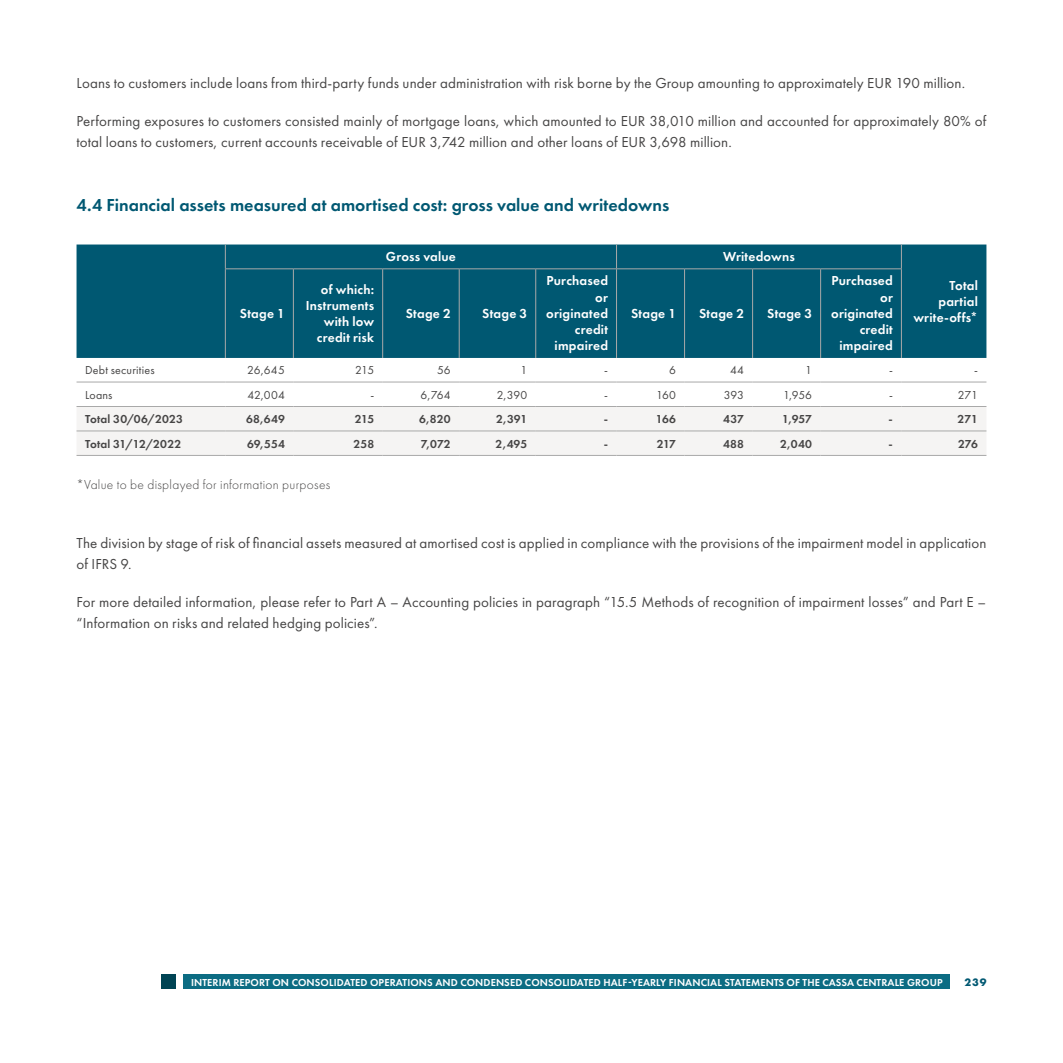
<style>
.page{position:relative;width:1063px;height:1063px;background:#fff}
.page>*{position:absolute;margin:0;border:0;box-sizing:border-box;transform-origin:0 0}
.t1{font:600 18px "Futura PT";color:#005872}
.t2{font:15px/21px "Futura PT";letter-spacing:.005em;color:#464545}
.t3{font:600 13.5px/16.2px "Futura PT";letter-spacing:.015em;color:#fff;text-align:right}
.t4{font:300 13.5px "Futura PT";letter-spacing:.025em;color:#464545}
.t5{font:600 12px "Futura PT";letter-spacing:.01em;color:#464545}
.t6{font:12px "Futura PT";letter-spacing:.015em;color:#464545}
.t7{font:700 11.25px "Futura PT";color:#005872}
.t8{font:600 10.5px "Futura PT";letter-spacing:.01em;color:#fff}
</style>
<div class="page">
<div style="left:184px;top:974px;width:766px;height:15px;background:#0c6c83"></div>
<div style="left:161px;top:974px;width:15px;height:15px;background:#004454"></div>
<div style="left:77px;top:245px;width:909px;height:113px;background:#005872"></div>
<div style="left:77px;top:407px;width:909px;height:48px;background:#f5f4f3"></div>
<hr style="left:77px;top:406px;width:148px;height:1px;background:#a9a9a9">
<hr style="left:77px;top:431px;width:148px;height:1px;background:#a9a9a9">
<hr style="left:77px;top:455px;width:148px;height:1px;background:#a9a9a9">
<hr style="left:383px;top:406px;width:76px;height:1px;background:#a9a9a9">
<hr style="left:459px;top:406px;width:77px;height:1px;background:#a9a9a9">
<hr style="left:536px;top:406px;width:81px;height:1px;background:#a9a9a9">
<hr style="left:617px;top:406px;width:68px;height:1px;background:#a9a9a9">
<hr style="left:685px;top:406px;width:68px;height:1px;background:#a9a9a9">
<hr style="left:753px;top:406px;width:68px;height:1px;background:#a9a9a9">
<hr style="left:821px;top:406px;width:80px;height:1px;background:#a9a9a9">
<hr style="left:901px;top:406px;width:85px;height:1px;background:#a9a9a9">
<hr style="left:225px;top:431px;width:68px;height:1px;background:#a9a9a9">
<hr style="left:293px;top:431px;width:90px;height:1px;background:#a9a9a9">
<hr style="left:383px;top:431px;width:76px;height:1px;background:#a9a9a9">
<hr style="left:459px;top:431px;width:77px;height:1px;background:#a9a9a9">
<hr style="left:536px;top:431px;width:81px;height:1px;background:#a9a9a9">
<hr style="left:617px;top:431px;width:68px;height:1px;background:#a9a9a9">
<hr style="left:685px;top:431px;width:68px;height:1px;background:#a9a9a9">
<hr style="left:753px;top:431px;width:68px;height:1px;background:#a9a9a9">
<hr style="left:821px;top:431px;width:80px;height:1px;background:#a9a9a9">
<hr style="left:901px;top:431px;width:85px;height:1px;background:#a9a9a9">
<hr style="left:225px;top:455px;width:68px;height:1px;background:#a9a9a9">
<hr style="left:293px;top:455px;width:90px;height:1px;background:#a9a9a9">
<hr style="left:383px;top:455px;width:76px;height:1px;background:#a9a9a9">
<hr style="left:459px;top:455px;width:77px;height:1px;background:#a9a9a9">
<hr style="left:536px;top:455px;width:81px;height:1px;background:#a9a9a9">
<hr style="left:617px;top:455px;width:68px;height:1px;background:#a9a9a9">
<hr style="left:685px;top:455px;width:68px;height:1px;background:#a9a9a9">
<hr style="left:753px;top:455px;width:68px;height:1px;background:#a9a9a9">
<hr style="left:821px;top:455px;width:80px;height:1px;background:#a9a9a9">
<hr style="left:901px;top:455px;width:85px;height:1px;background:#a9a9a9">
<hr style="left:225px;top:406px;width:68px;height:1px;background:#a9a9a9">
<hr style="left:293px;top:406px;width:90px;height:1px;background:#a9a9a9">
<svg style="left:225px;top:245px;width:1px;height:23px"></svg>
<svg style="left:616px;top:245px;width:1px;height:23px"></svg>
<svg style="left:901px;top:245px;width:1px;height:23px"></svg>
<hr style="left:225px;top:269px;width:1px;height:89px;background:#a9a9a9">
<hr style="left:293px;top:269px;width:1px;height:89px;background:#a9a9a9">
<hr style="left:382px;top:269px;width:1px;height:89px;background:#a9a9a9">
<hr style="left:459px;top:269px;width:1px;height:89px;background:#a9a9a9">
<hr style="left:535px;top:269px;width:1px;height:89px;background:#a9a9a9">
<hr style="left:616px;top:269px;width:1px;height:89px;background:#a9a9a9">
<hr style="left:684px;top:269px;width:1px;height:89px;background:#a9a9a9">
<hr style="left:752px;top:269px;width:1px;height:89px;background:#a9a9a9">
<hr style="left:820px;top:269px;width:1px;height:89px;background:#a9a9a9">
<hr style="left:901px;top:269px;width:1px;height:89px;background:#a9a9a9">
<hr style="left:225px;top:268px;width:68px;height:1px;background:#a9a9a9">
<hr style="left:293px;top:268px;width:90px;height:1px;background:#a9a9a9">
<hr style="left:383px;top:268px;width:76px;height:1px;background:#a9a9a9">
<hr style="left:459px;top:268px;width:77px;height:1px;background:#a9a9a9">
<hr style="left:536px;top:268px;width:81px;height:1px;background:#a9a9a9">
<hr style="left:617px;top:268px;width:68px;height:1px;background:#a9a9a9">
<hr style="left:685px;top:268px;width:68px;height:1px;background:#a9a9a9">
<hr style="left:753px;top:268px;width:68px;height:1px;background:#a9a9a9">
<hr style="left:821px;top:268px;width:81px;height:1px;background:#a9a9a9">
<hr style="left:77px;top:382px;width:148px;height:1px;background:#a9a9a9">
<hr style="left:225px;top:382px;width:68px;height:1px;background:#a9a9a9">
<hr style="left:293px;top:382px;width:90px;height:1px;background:#a9a9a9">
<hr style="left:383px;top:382px;width:76px;height:1px;background:#a9a9a9">
<hr style="left:459px;top:382px;width:77px;height:1px;background:#a9a9a9">
<hr style="left:536px;top:382px;width:81px;height:1px;background:#a9a9a9">
<hr style="left:617px;top:382px;width:68px;height:1px;background:#a9a9a9">
<hr style="left:685px;top:382px;width:68px;height:1px;background:#a9a9a9">
<hr style="left:753px;top:382px;width:68px;height:1px;background:#a9a9a9">
<hr style="left:821px;top:382px;width:80px;height:1px;background:#a9a9a9">
<hr style="left:901px;top:382px;width:85px;height:1px;background:#a9a9a9">
<p class="t2" style="left:77px;top:72px;width:890px">Loans to customers include loans from third-party funds under administration with risk borne by the Group amounting to approximately EUR 190 million.</p>
<p class="t2" style="left:77px;top:110px;width:911px">Performing exposures to customers consisted mainly of mortgage loans, which amounted to EUR 38,010 million and accounted for approximately 80% of total loans to customers, current accounts receivable of EUR 3,742 million and other loans of EUR 3,698 million.</p>
<p class="t1" style="left:77px;top:193px;width:594px">4.4 Financial assets measured at amortised cost: gross value and writedowns</p>
<p class="t3" style="left:386px;top:248px;width:71px">Gross value</p>
<p class="t3" style="left:723px;top:248px;width:73px">Writedowns</p>
<p class="t3" style="left:240px;top:305px;width:46px">Stage 1</p>
<p class="t3" style="left:306px;top:281px;width:70px">of which:<br>Instruments with low credit risk</p>
<p class="t3" style="left:406px;top:305px;width:46px">Stage 2</p>
<p class="t3" style="left:482px;top:305px;width:46px">Stage 3</p>
<p class="t3" style="left:546px;top:273px;width:63px">Purchased or originated credit impaired</p>
<p class="t3" style="left:631px;top:305px;width:46px">Stage 1</p>
<p class="t3" style="left:699px;top:305px;width:46px">Stage 2</p>
<p class="t3" style="left:767px;top:305px;width:46px">Stage 3</p>
<p class="t3" style="left:831px;top:273px;width:63px">Purchased or originated credit impaired</p>
<p class="t3" style="left:913px;top:277px;width:66px">Total partial write-offs*</p>
<p class="t6" style="left:85px;top:363px;width:71px">Debt securities</p>
<p class="t6" style="left:247px;top:363px;width:39px">26,645</p>
<p class="t6" style="left:355px;top:363px;width:20px">215</p>
<p class="t6" style="left:437px;top:363px;width:15px">56</p>
<p class="t6" style="left:520px;top:363px;width:8px">1</p>
<p class="t6" style="left:604px;top:363px;width:5px">-</p>
<p class="t6" style="left:669px;top:363px;width:8px">6</p>
<p class="t6" style="left:730px;top:363px;width:16px">44</p>
<p class="t6" style="left:805px;top:363px;width:8px">1</p>
<p class="t6" style="left:889px;top:363px;width:5px">-</p>
<p class="t6" style="left:974px;top:363px;width:5px">-</p>
<p class="t6" style="left:85px;top:388px;width:29px">Loans</p>
<p class="t6" style="left:247px;top:388px;width:39px">42,004</p>
<p class="t6" style="left:370px;top:388px;width:5px">-</p>
<p class="t6" style="left:420px;top:388px;width:32px">6,764</p>
<p class="t6" style="left:497px;top:388px;width:32px">2,390</p>
<p class="t6" style="left:604px;top:388px;width:5px">-</p>
<p class="t6" style="left:656px;top:388px;width:21px">160</p>
<p class="t6" style="left:724px;top:388px;width:22px">393</p>
<p class="t6" style="left:783px;top:388px;width:31px">1,956</p>
<p class="t6" style="left:889px;top:388px;width:5px">-</p>
<p class="t6" style="left:958px;top:388px;width:22px">271</p>
<p class="t5" style="left:85px;top:412px;width:99px">Total 30/06/2023</p>
<p class="t5" style="left:246px;top:412px;width:40px">68,649</p>
<p class="t5" style="left:355px;top:412px;width:21px">215</p>
<p class="t5" style="left:419px;top:412px;width:33px">6,820</p>
<p class="t5" style="left:496px;top:412px;width:33px">2,391</p>
<p class="t5" style="left:604px;top:412px;width:6px">-</p>
<p class="t5" style="left:656px;top:412px;width:22px">166</p>
<p class="t5" style="left:723px;top:412px;width:22px">437</p>
<p class="t5" style="left:782px;top:412px;width:31px">1,957</p>
<p class="t5" style="left:889px;top:412px;width:6px">-</p>
<p class="t5" style="left:958px;top:412px;width:22px">271</p>
<p class="t5" style="left:85px;top:436px;width:98px">Total 31/12/2022</p>
<p class="t5" style="left:247px;top:436px;width:39px">69,554</p>
<p class="t5" style="left:353px;top:436px;width:22px">258</p>
<p class="t5" style="left:421px;top:436px;width:31px">7,072</p>
<p class="t5" style="left:496px;top:436px;width:33px">2,495</p>
<p class="t5" style="left:604px;top:436px;width:6px">-</p>
<p class="t5" style="left:657px;top:436px;width:21px">217</p>
<p class="t5" style="left:723px;top:436px;width:22px">488</p>
<p class="t5" style="left:780px;top:436px;width:33px">2,040</p>
<p class="t5" style="left:889px;top:436px;width:6px">-</p>
<p class="t5" style="left:958px;top:436px;width:21px">276</p>
<p class="t4" style="left:77px;top:477px;width:255px">*Value to be displayed for information purposes</p>
<p class="t2" style="left:77px;top:532px;width:911px">The division by stage of risk of financial assets measured at amortised cost is applied in compliance with the provisions of the impairment model in application of IFRS 9.</p>
<p class="t2" style="left:77px;top:591px;width:911px">For more detailed information, please refer to Part A – Accounting policies in paragraph “15.5 Methods of recognition of impairment losses” and Part E – “Information on risks and related hedging policies”.</p>
<p class="t8" style="left:191px;top:976px;width:753px">INTERIM REPORT ON CONSOLIDATED OPERATIONS AND CONDENSED CONSOLIDATED HALF-YEARLY FINANCIAL STATEMENTS OF THE CASSA CENTRALE GROUP</p>
<p class="t7" style="left:965px;top:975px;width:23px">239</p>
</div>
